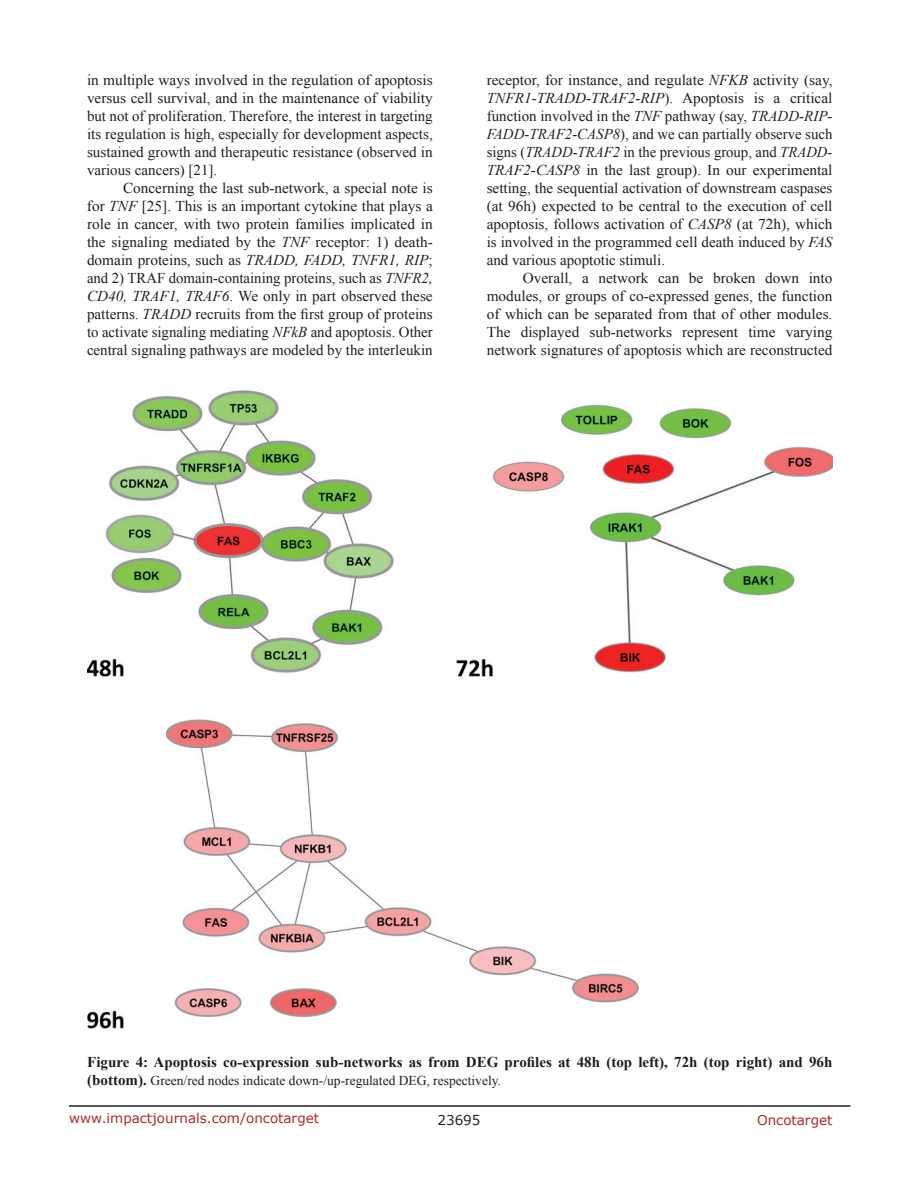
<style>
.page{position:relative;width:918px;height:1188px;background:#fff}
.page>*{position:absolute;margin:0;border:0;box-sizing:border-box;transform-origin:0 0}
.t1{font:15px/18px "Times New Roman";color:#201d20;text-align:justify}
.t2{font:700 15px "Times New Roman";color:#201d20}
.t3{font:13.5px "Times New Roman";color:#201d20}
.t4{font:13.5px "Verdana";color:#ac2830}
.t5{font:13.5px "Verdana";color:#201d20}
.s1{font-style:italic}
.s2{font-weight:700;font-size:15px}
</style>
<div class="page">
<hr style="left:69px;top:1105px;width:781px;height:2px;background:#231f20">
<img style="left:87px;top:390px;width:745px;height:639px">
<p class="t1" style="left:87px;top:71px;width:347px">in multiple ways involved in the regulation of apoptosis versus cell survival, and in the maintenance of viability but not of proliferation. Therefore, the interest in targeting its regulation is high, especially for development aspects, sustained growth and therapeutic resistance (observed in various cancers) [21].</p>
<p class="t1" style="left:87px;top:179px;width:347px;text-indent:36px">Concerning the last sub-network, a special note is for <span class="s1">TNF</span> [25]. This is an important cytokine that plays a role in cancer, with two protein families implicated in the signaling mediated by the <span class="s1">TNF</span> receptor: 1) death&shy;domain proteins, such as <span class="s1">TRADD, FADD, TNFR1, RIP</span>; and 2) TRAF domain-containing proteins, such as <span class="s1">TNFR2, CD40, TRAF1, TRAF6</span>. We only in part observed these patterns. <span class="s1">TRADD</span> recruits from the first group of proteins to activate signaling mediating <span class="s1">NFkB</span> and apoptosis. Other central signaling pathways are modeled by the interleukin</p>
<p class="t1" style="left:487px;top:71px;width:347px">receptor, for instance, and regulate <span class="s1">NFKB</span> activity (say, <span class="s1">TNFR1-TRADD-TRAF2-RIP</span>). Apoptosis is a critical function involved in the <span class="s1">TNF</span> pathway (say, <span class="s1">TRADD-RIP-FADD-TRAF2-CASP8</span>), and we can partially observe such signs (<span class="s1">TRADD-TRAF2</span> in the previous group, and <span class="s1">TRADD-TRAF2-CASP8</span> in the last group). In our experimental setting, the sequential activation of downstream caspases (at 96h) expected to be central to the execution of cell apoptosis, follows activation of <span class="s1">CASP8</span> (at 72h), which is involved in the programmed cell death induced by <span class="s1">FAS </span>and various apoptotic stimuli.</p>
<p class="t1" style="left:487px;top:269px;width:347px;text-indent:36px">Overall, a network can be broken down into modules, or groups of co-expressed genes, the function of which can be separated from that of other modules.<br>The displayed sub-networks represent time varying network signatures of apoptosis which are reconstructed</p>
<p class="t2" style="left:87px;top:1052px;width:747px">Figure 4: Apoptosis co-expression sub-networks as from DEG profiles at 48h (top left), 72h (top right) and 96h</p>
<p class="t3" style="left:87px;top:1071px;width:415px"><span class="s2">(bottom).</span> Green/red nodes indicate down-/up-regulated DEG, respectively.</p>
<p class="t4" style="left:69px;top:1109px;width:252px">www.impactjournals.com/oncotarget</p>
<p class="t5" style="left:438px;top:1111px;width:44px">23695</p>
<p class="t4" style="left:757px;top:1111px;width:77px">Oncotarget</p>
</div>
